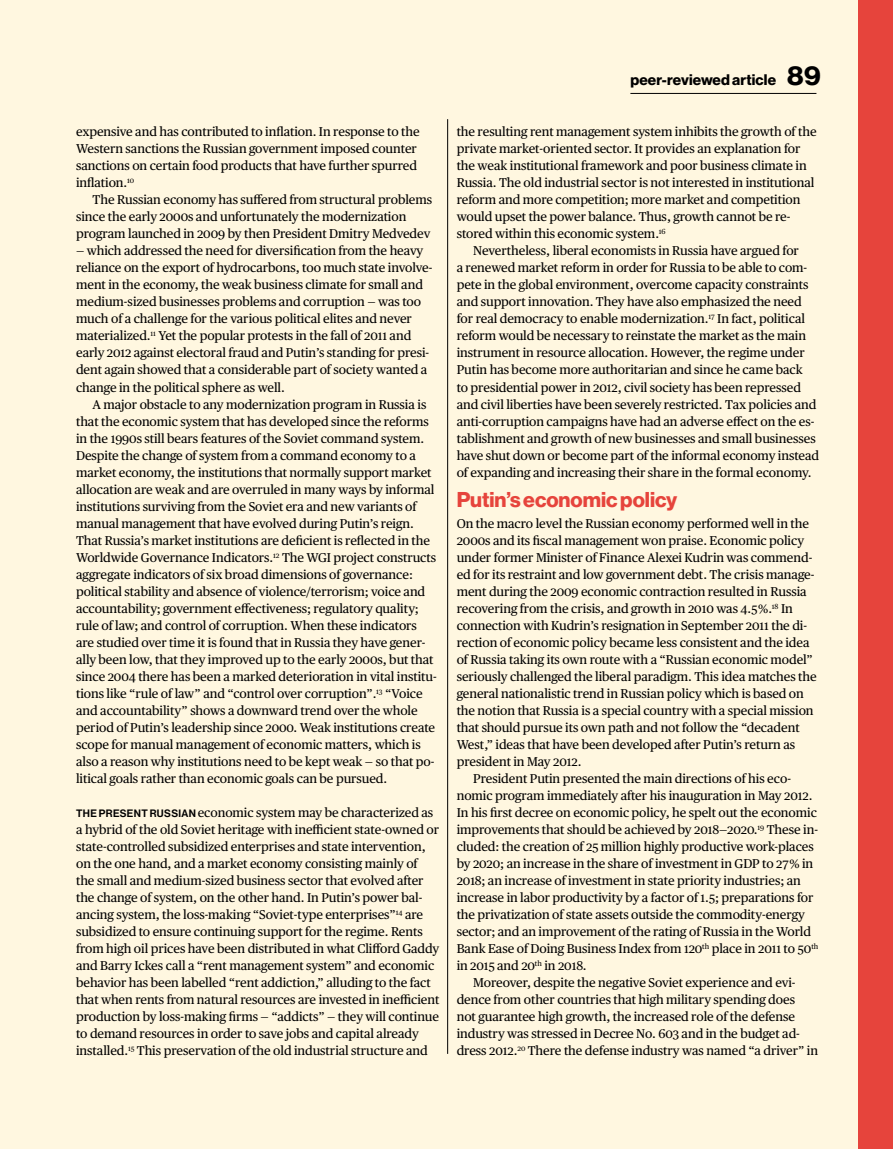
<style>
.page{position:relative;width:893px;height:1149px;background:#fff}
.page>*{position:absolute;margin:0;border:0;box-sizing:border-box;transform-origin:0 0}
.t1{font:27px "N Haas Grotesk DS Pro 75 Bd";color:#000}
.t2{font:21px "N Haas Grotesk DS Pro 75 Bd";letter-spacing:-.005em;color:#e6443c}
.t3{font:15px "N Haas Grotesk DS Pro 75 Bd";letter-spacing:.01em;color:#000}
.t4{font:12.75px/17px "Publico Text";letter-spacing:-.005em;color:#000}
.t5{font:10.5px "N Haas Grotesk DS Pro 65 Md";letter-spacing:.035em;color:#000}
.s1{font-family:"N Haas Grotesk DS Pro 65 Md";font-size:10.5px}
</style>
<div class="page">
<div style="left:0;top:0;width:893px;height:1148px;background:#fff7e0"></div>
<div style="left:859px;top:0;width:34px;height:1148px;background:#e6443c"></div>
<hr style="left:447px;top:119px;width:1px;height:934px;background:#000">
<hr style="left:630px;top:93px;width:186px;height:1px;background:#000">
<p class="t4" style="left:76px;top:122px;width:345px">expensive and has contributed to inflation. In response to the Western sanctions the Russian government imposed counter sanctions on certain food products that have further spurred inflation.<sup>10</sup></p>
<p class="t4" style="left:76px;top:190px;width:358px;text-indent:16px">The Russian economy has suffered from structural problems since the early 2000s and unfortunately the modernization program launched in 2009 by then President Dmitry Medvedev</p>
<p class="t4" style="left:76px;top:241px;width:358px">— which addressed the need for diversification from the heavy reliance on the export of hydrocarbons, too much state involve&shy;ment in the economy, the weak business climate for small and medium-sized businesses problems and corruption — was too much of a challenge for the various political elites and never materialized.<sup>11</sup> Yet the popular protests in the fall of 2011 and early 2012 against electoral fraud and Putin’s standing for presi&shy;dent again showed that a considerable part of society wanted a change in the political sphere as well.</p>
<p class="t4" style="left:76px;top:394px;width:362px;text-indent:17px">A major obstacle to any modernization program in Russia is that the economic system that has developed since the reforms in the 1990s still bears features of the Soviet command system.<br>Despite the change of system from a command economy to a market economy, the institutions that normally support market allocation are weak and are overruled in many ways by informal institutions surviving from the Soviet era and new variants of manual management that have evolved during Putin’s reign.<br>That Russia’s market institutions are deficient is reflected in the Worldwide Governance Indicators.<sup>12</sup> The WGI project constructs aggregate indicators of six broad dimensions of governance: political stability and absence of violence/terrorism; voice and accountability; government effectiveness; regulatory quality; rule of law; and control of corruption. When these indicators are studied over time it is found that in Russia they have gener&shy;ally been low, that they improved up to the early 2000s, but that since 2004 there has been a marked deterioration in vital institu&shy;tions like “rule of law” and “control over corruption”.<sup>13</sup> “Voice and accountability” shows a downward trend over the whole period of Putin’s leadership since 2000. Weak institutions create scope for manual management of economic matters, which is also a reason why institutions need to be kept weak — so that po&shy;litical goals rather than economic goals can be pursued.</p>
<p class="t5" style="left:76px;top:807px;width:45px">THE PRESE</p>
<p class="t5" style="left:134px;top:807px;width:24px">NT RUSSIA</p>
<p class="t4" style="left:76px;top:803px;width:365px;text-indent:113px"><span class="s1">N</span> economic system may be characterized as a hybrid of the old Soviet heritage with inefficient state-owned or state-controlled subsidized enterprises and state intervention, on the one hand, and a market economy consisting mainly of<br>the small and medium-sized business sector that evolved after the change of system, on the other hand. In Putin’s power bal&shy;ancing system, the loss-making “Soviet-type enterprises”<sup>14</sup> are subsidized to ensure continuing support for the regime. Rents from high oil prices have been distributed in what Clifford Gaddy and Barry Ickes call a “rent management system” and economic behavior has been labelled “rent addiction,” alluding to the fact that when rents from natural resources are invested in inefficient production by loss-making firms — “addicts” — they will continue to demand resources in order to save jobs and capital already installed.<sup>15</sup> This preservation of the old industrial structure and</p>
<p class="t3" style="left:630px;top:71px;width:147px">peer-reviewed article</p>
<h1 class="t1" style="left:787px;top:60px;width:35px">89</h1>
<p class="t4" style="left:457px;top:122px;width:361px">the resulting rent management system inhibits the growth of the private market-oriented sector. It provides an explanation for the weak institutional framework and poor business climate in Russia. The old industrial sector is not interested in institutional reform and more competition; more market and competition would upset the power balance. Thus, growth cannot be re&shy;stored within this economic system.<sup>16</sup></p>
<p class="t4" style="left:457px;top:241px;width:364px;text-indent:16px">Nevertheless, liberal economists in Russia have argued for<br>a renewed market reform in order for Russia to be able to com&shy;pete in the global environment, overcome capacity constraints and support innovation. They have also emphasized the need for real democracy to enable modernization.<sup>17</sup> In fact, political reform would be necessary to reinstate the market as the main instrument in resource allocation. However, the regime under Putin has become more authoritarian and since he came back<br>to presidential power in 2012, civil society has been repressed and civil liberties have been severely restricted. Tax policies and anti-corruption campaigns have had an adverse effect on the es&shy;tablishment and growth of new businesses and small businesses have shut down or become part of the informal economy instead of expanding and increasing their share in the formal economy.</p>
<h2 class="t2" style="left:457px;top:487px;width:222px">Putin’s economic policy</h2>
<p class="t4" style="left:457px;top:514px;width:354px">On the macro level the Russian economy performed well in the</p>
<p class="t4" style="left:457px;top:531px;width:349px">2000s and its fiscal management won praise. Economic policy</p>
<p class="t4" style="left:457px;top:548px;width:357px">under former Minister of Finance Alexei Kudrin was commend-</p>
<p class="t4" style="left:457px;top:565px;width:359px">ed for its restraint and low government debt. The crisis manage-</p>
<p class="t4" style="left:457px;top:582px;width:351px">ment during the 2009 economic contraction resulted in Russia</p>
<p class="t4" style="left:457px;top:599px;width:338px">recovering from the crisis, and growth in 2010 was 4.5%.<sup>18</sup> In</p>
<p class="t4" style="left:457px;top:616px;width:352px">connection with Kudrin’s resignation in September 2011 the di-</p>
<p class="t4" style="left:457px;top:633px;width:354px">rection of economic policy became less consistent and the idea</p>
<p class="t4" style="left:457px;top:650px;width:358px">of Russia taking its own route with a “Russian economic model”</p>
<p class="t4" style="left:457px;top:667px;width:362px">seriously challenged the liberal paradigm. This idea matches the</p>
<p class="t4" style="left:457px;top:684px;width:349px">general nationalistic trend in Russian policy which is based on</p>
<p class="t4" style="left:457px;top:701px;width:358px">the notion that Russia is a special country with a special mission</p>
<p class="t4" style="left:457px;top:718px;width:344px">that should pursue its own path and not follow the “decadent</p>
<p class="t4" style="left:457px;top:735px;width:340px">West,” ideas that have been developed after Putin’s return as</p>
<p class="t4" style="left:457px;top:752px;width:126px">president in May 2012.</p>
<p class="t4" style="left:473px;top:769px;width:319px">President Putin presented the main directions of his eco-</p>
<p class="t4" style="left:457px;top:786px;width:357px">nomic program immediately after his inauguration in May 2012.</p>
<p class="t4" style="left:457px;top:803px;width:362px">In his first decree on economic policy, he spelt out the economic</p>
<p class="t4" style="left:457px;top:820px;width:363px">improvements that should be achieved by 2018—2020.<sup>19</sup> These in-</p>
<p class="t4" style="left:457px;top:837px;width:359px">cluded: the creation of 25 million highly productive work-places</p>
<p class="t4" style="left:457px;top:854px;width:358px">by 2020; an increase in the share of investment in GDP to 27% in</p>
<p class="t4" style="left:457px;top:871px;width:346px">2018; an increase of investment in state priority industries; an</p>
<p class="t4" style="left:457px;top:888px;width:358px">increase in labor productivity by a factor of 1.5; preparations for</p>
<p class="t4" style="left:457px;top:905px;width:350px">the privatization of state assets outside the commodity-energy</p>
<p class="t4" style="left:457px;top:922px;width:356px">sector; and an improvement of the rating of Russia in the World</p>
<p class="t4" style="left:457px;top:939px;width:363px">Bank Ease of Doing Business Index from 120<sup>th</sup> place in 2011 to 50<sup>th</sup></p>
<p class="t4" style="left:457px;top:956px;width:131px">in 2015 and 20<sup>th</sup> in 2018.</p>
<p class="t4" style="left:473px;top:973px;width:324px">Moreover, despite the negative Soviet experience and evi-</p>
<p class="t4" style="left:457px;top:990px;width:340px">dence from other countries that high military spending does</p>
<p class="t4" style="left:457px;top:1007px;width:340px">not guarantee high growth, the increased role of the defense</p>
<p class="t4" style="left:457px;top:1024px;width:345px">industry was stressed in Decree No. 603 and in the budget ad-</p>
<p class="t4" style="left:457px;top:1041px;width:363px">dress 2012.<sup>20</sup> There the defense industry was named “a driver” in</p>
</div>
